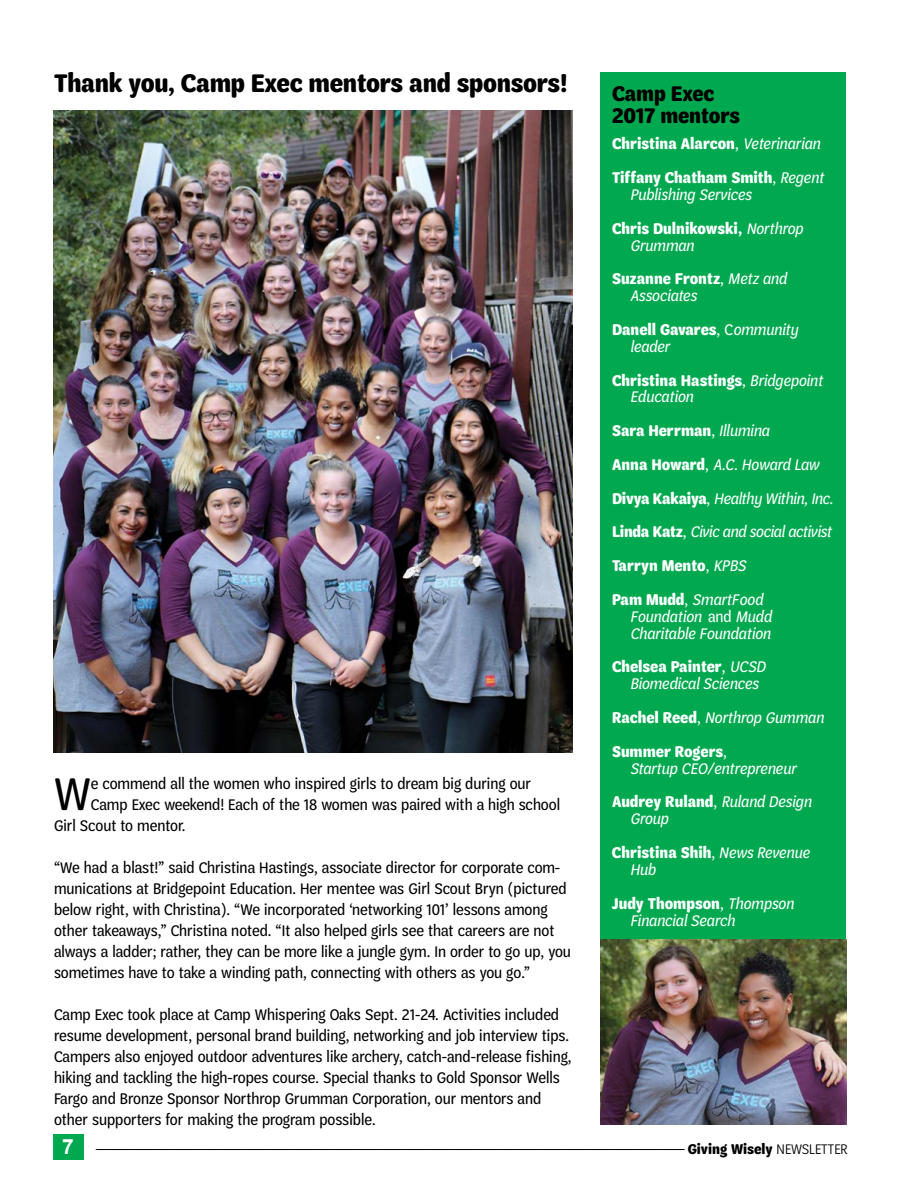
<style>
.page{position:relative;width:918px;height:1188px;background:#fff}
.page>*{position:absolute;margin:0;border:0;box-sizing:border-box;transform-origin:0 0}
.subtitle{font:49.05px "Trefoil Sans Cond";color:#000}
.subtitle-2{font:700 27px "Trefoil Sans Cond";letter-spacing:-.01em;color:#000}
.subtitle-3{font:700 22.5px "Trefoil Sans Cond";letter-spacing:-.005em;color:#000}
.t1{font:700 21px "Arial";color:#fff}
.subtitle-4{font:16.5px/21px "Trefoil Sans Cond";color:#000}
.subtitle-5{font:italic 16.5px/16.8px "Trefoil Sans Cond";color:#fff}
.details{font:300 16.5px "Trefoil Sans Cond";color:#000}
.subtitle-6{font:700 16.5px "Trefoil Sans Cond";color:#fff}
.s1{font-weight:400}
.s2{font-weight:400;font-style:italic}
.s3{font-weight:700;font-style:normal}
.s4{font-style:normal}
.s5{font-weight:700;font-size:15px}
.s6{font-size:15px}
</style>
<div class="page">
<div style="left:53px;top:1134px;width:30px;height:26px;background:#00a94f"></div>
<img style="left:53px;top:110px;width:520px;height:642px">
<div style="left:600px;top:72px;width:246px;height:1053px;background:#00a94f"></div>
<img style="left:600px;top:940px;width:246px;height:185px">
<p class="subtitle-2" style="left:54px;top:68px;width:515px">Thank you, Camp Exec mentors and sponsors!</p>
<p class="subtitle-3" style="left:612px;top:81px;width:104px">Camp Exec</p>
<p class="subtitle-3" style="left:612px;top:103px;width:130px">2017 mentors</p>
<p class="subtitle-6" style="left:612px;top:135px;width:210px">Christina Alarcon<span class="s1">,</span> <span class="s2">Veterinarian</span></p>
<p class="subtitle-6" style="left:612px;top:168px;width:213px">Tiffany Chatham Smith<span class="s1">,</span> <span class="s2">Regent</span></p>
<p class="subtitle-5" style="left:630px;top:186px;width:123px">Publishing Services</p>
<p class="subtitle-6" style="left:612px;top:219px;width:192px">Chris Dulnikowski, <span class="s2">Northrop</span></p>
<p class="subtitle-5" style="left:630px;top:237px;width:65px">Grumman</p>
<p class="subtitle-6" style="left:612px;top:270px;width:176px">Suzanne Frontz<span class="s1">,</span> <span class="s2">Metz and</span></p>
<p class="subtitle-5" style="left:630px;top:287px;width:68px">Associates</p>
<p class="subtitle-5" style="left:630px;top:321px;width:170px;text-indent:-18px"><span class="s3">Danell Gavares</span><span class="s4">, C</span>ommunity leader</p>
<p class="subtitle-6" style="left:612px;top:371px;width:212px">Christina Hastings<span class="s1">,</span> <span class="s2">Bridgepoint</span></p>
<p class="subtitle-5" style="left:630px;top:389px;width:65px">Education</p>
<p class="subtitle-6" style="left:612px;top:421px;width:159px">Sara Herrman<span class="s1">,</span> <span class="s2">Illumina</span></p>
<p class="subtitle-5" style="left:612px;top:456px;width:209px"><span class="s3">Anna Howard</span><span class="s4">,</span> A.C. Howard Law</p>
<p class="subtitle-5" style="left:612px;top:490px;width:223px"><span class="s3">Divya Kakaiya</span><span class="s4">,</span> Healthy Within, Inc.</p>
<p class="subtitle-5" style="left:612px;top:524px;width:221px"><span class="s3">Linda Katz</span><span class="s4">,</span> Civic and social activist</p>
<p class="subtitle-6" style="left:612px;top:556px;width:135px">Tarryn Mento<span class="s1">,</span> <span class="s2">KPBS</span></p>
<p class="subtitle-5" style="left:612px;top:591px;width:152px"><span class="s3">Pam Mudd</span><span class="s4">,</span> SmartFood</p>
<p class="subtitle-5" style="left:630px;top:608px;width:143px">Foundation <span class="s4">and</span> Mudd</p>
<p class="subtitle-5" style="left:630px;top:625px;width:142px">Charitable Foundation</p>
<p class="subtitle-6" style="left:612px;top:658px;width:155px">Chelsea Painter<span class="s1">,</span> <span class="s2">UCSD</span></p>
<p class="subtitle-5" style="left:630px;top:675px;width:130px">Biomedical Sciences</p>
<p class="subtitle-5" style="left:612px;top:709px;width:213px"><span class="s3">Rachel Reed</span><span class="s4">,</span> Northrop Gumman</p>
<p class="subtitle-6" style="left:612px;top:742px;width:116px">Summer Rogers<span class="s1">,</span></p>
<p class="subtitle-5" style="left:630px;top:760px;width:168px">Startup CEO/entrepreneur</p>
<p class="subtitle-5" style="left:630px;top:794px;width:183px;text-indent:-18px"><span class="s3">Audrey Ruland</span><span class="s4">,</span> Ruland Design<br>Group</p>
<p class="subtitle-5" style="left:630px;top:844px;width:181px;text-indent:-18px"><span class="s3">Christina Shih</span><span class="s4">,</span> News Revenue<br>Hub</p>
<p class="subtitle-6" style="left:612px;top:894px;width:183px">Judy Thompson<span class="s1">,</span> <span class="s2">Thompson</span></p>
<p class="subtitle-5" style="left:630px;top:912px;width:106px">Financial Search</p>
<p class="subtitle" style="left:54px;top:767px;width:38px">W</p>
<p class="subtitle-4" style="left:91px;top:773px;width:442px">e commend all the women who inspired girls to dream big during our</p>
<p class="subtitle-4" style="left:54px;top:794px;width:508px;text-indent:37px">Camp Exec weekend! Each of the 18 women was paired with a high school<br>Girl Scout to mentor.</p>
<p class="subtitle-4" style="left:54px;top:857px;width:518px">“We had a blast!” said Christina Hastings, associate director for corporate com&shy;munications at Bridgepoint Education. Her mentee was Girl Scout Bryn (pictured below right, with Christina). “We incorporated ‘networking 101’ lessons among other takeaways,” Christina noted. “It also helped girls see that careers are not always a ladder; rather, they can be more like a jungle gym. In order to go up, you sometimes have to take a winding path, connecting with others as you go.”</p>
<p class="subtitle-4" style="left:54px;top:1004px;width:519px">Camp Exec took place at Camp Whispering Oaks Sept. 21-24. Activities included resume development, personal brand building, networking and job interview tips.<br>Campers also enjoyed outdoor adventures like archery, catch-and-release fishing, hiking and tackling the high-ropes course. Special thanks to Gold Sponsor Wells Fargo and Bronze Sponsor Northrop Grumman Corporation, our mentors and other supporters for making the program possible.</p>
<p class="t1" style="left:62px;top:1132px;width:13px">7</p>
<p class="details" style="left:96px;top:1140px;width:754px">------------------------------------------------------------------------------------------------------------------------------------------------------------------------------------------------------------------------- <span class="s5">Giving Wisely</span> <span class="s6">NEWSLET TER</span></p>
</div>
